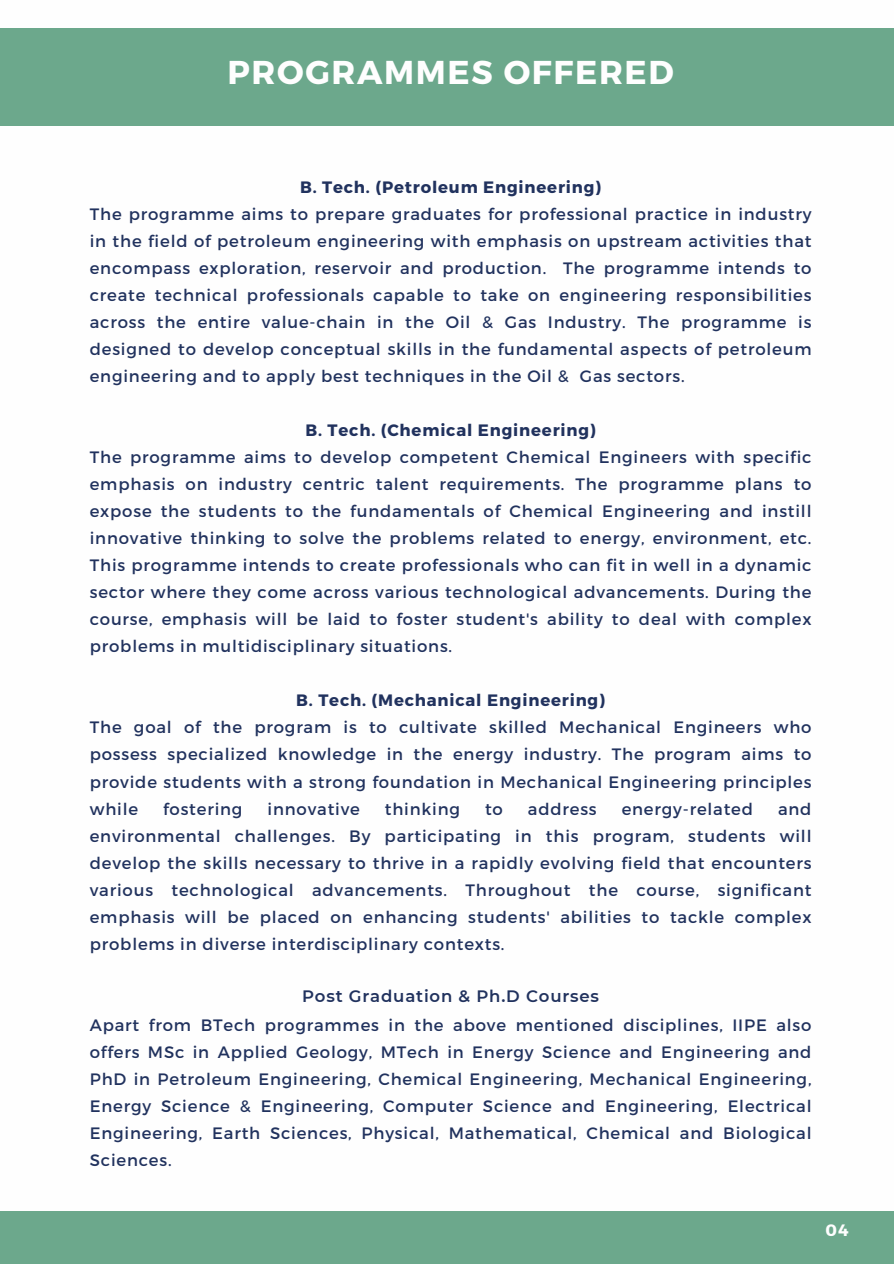
<style>
.page{position:relative;width:894px;height:1264px;background:#fff}
.page>*{position:absolute;margin:0;border:0;box-sizing:border-box;transform-origin:0 0}
.t1{font:700 33px "Montserrat";letter-spacing:.05em;color:#fefefe}
.t2{font:16.5px/27px "Montserrat";letter-spacing:.05em;color:#21325e;text-align:justify}
.t3{font:700 16.5px "Montserrat";letter-spacing:.05em;color:#21325e}
.t4{font:600 16.5px "Montserrat";letter-spacing:.05em;color:#21325e}
.t5{font:700 16.5px "Montserrat";color:#fefefe}
</style>
<div class="page">
<div style="left:0;top:28px;width:893px;height:98px;background:#6ca88c"></div>
<div style="left:0;top:1211px;width:893px;height:52px;background:#6ca88c"></div>
<p class="t1" style="left:227px;top:51px;width:448px">PROGRAMMES OFFERED</p>
<p class="t3" style="left:300px;top:177px;width:302px">B. Tech. (Petroleum Engineering)</p>
<p class="t2" style="left:90px;top:200px;width:723px">The programme aims to prepare graduates for professional practice in industry in the field of petroleum engineering with emphasis on upstream activities that encompass exploration, reservoir and production. The programme intends to create technical professionals capable to take on engineering responsibilities across the entire value-chain in the Oil &amp; Gas Industry. The programme is designed to develop conceptual skills in the fundamental aspects of petroleum engineering and to apply best techniques in the Oil &amp; Gas sectors.</p>
<p class="t3" style="left:305px;top:420px;width:292px">B. Tech. (Chemical Engineering)</p>
<p class="t2" style="left:90px;top:443px;width:723px">The programme aims to develop competent Chemical Engineers with specific emphasis on industry centric talent requirements. The programme plans to expose the students to the fundamentals of Chemical Engineering and instill innovative thinking to solve the problems related to energy, environment, etc.<br>This programme intends to create professionals who can fit in well in a dynamic sector where they come across various technological advancements. During the course, emphasis will be laid to foster student's ability to deal with complex problems in multidisciplinary situations.</p>
<p class="t3" style="left:296px;top:690px;width:310px">B. Tech. (Mechanical Engineering)</p>
<p class="t2" style="left:90px;top:713px;width:723px">The goal of the program is to cultivate skilled Mechanical Engineers who possess specialized knowledge in the energy industry. The program aims to provide students with a strong foundation in Mechanical Engineering principles while</p>
<p class="t2" style="left:163px;top:794px;width:81px">fostering</p>
<p class="t2" style="left:267px;top:794px;width:94px">innovative</p>
<p class="t2" style="left:385px;top:794px;width:77px">thinking</p>
<p class="t2" style="left:485px;top:794px;width:19px">to</p>
<p class="t2" style="left:527px;top:794px;width:70px">address</p>
<p class="t2" style="left:621px;top:794px;width:133px">energy-related</p>
<p class="t2" style="left:90px;top:794px;width:723px;text-indent:688px">and environmental challenges. By participating in this program, students will develop the skills necessary to thrive in a rapidly evolving field that encounters various technological advancements. Throughout the course, significant emphasis will be placed on enhancing students' abilities to tackle complex problems in diverse interdisciplinary contexts.</p>
<p class="t4" style="left:302px;top:986px;width:298px">Post Graduation &amp; Ph.D Courses</p>
<p class="t2" style="left:90px;top:1010px;width:723px">Apart from BTech programmes in the above mentioned disciplines, IIPE also offers MSc in Applied Geology, MTech in Energy Science and Engineering and PhD in Petroleum Engineering, Chemical Engineering, Mechanical Engineering, Energy Science &amp; Engineering, Computer Science and Engineering, Electrical Engineering, Earth Sciences, Physical, Mathematical, Chemical and Biological Sciences.</p>
<h1 class="t5" style="left:825px;top:1218px;width:24px">04</h1>
</div>
